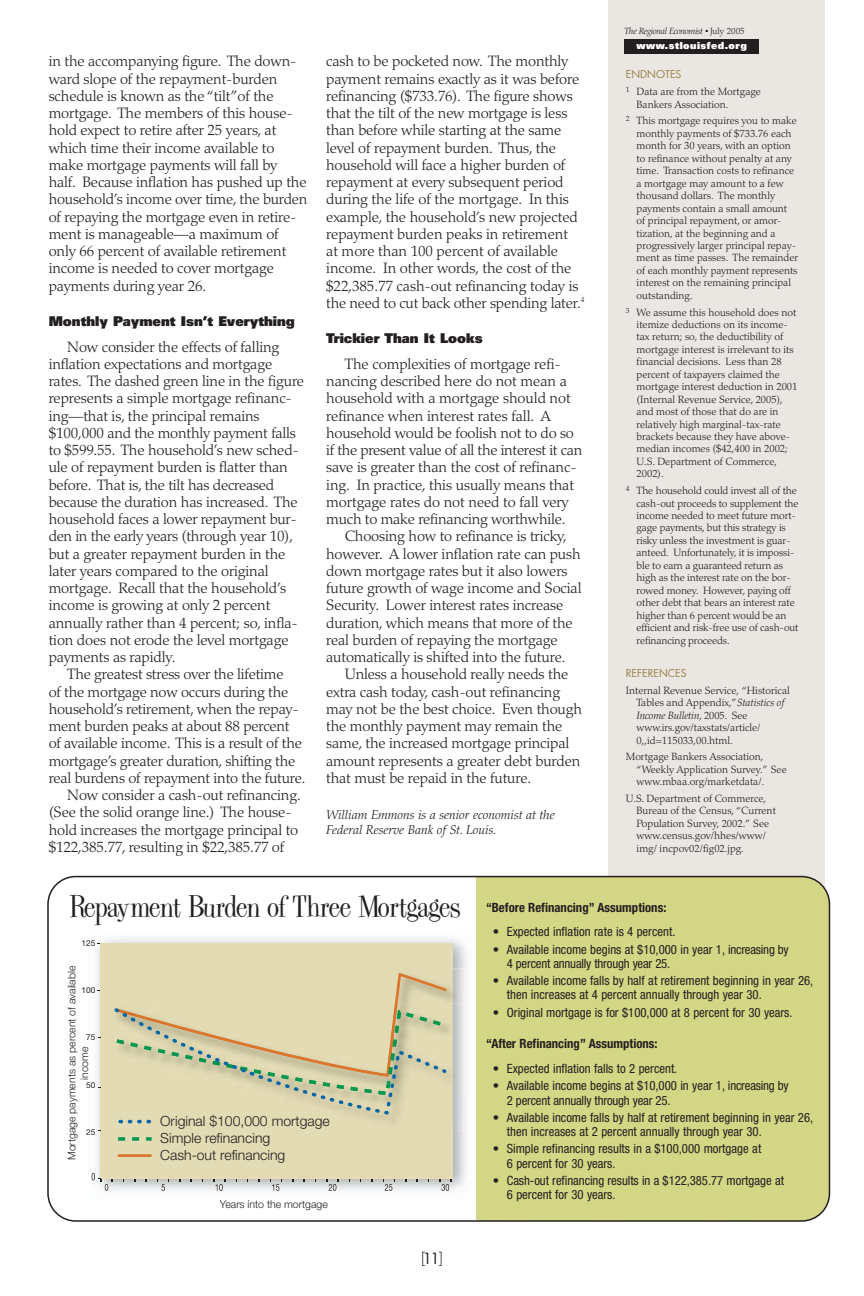
<style>
.page{position:relative;width:864px;height:1296px;background:#fff}
.page>*{position:absolute;margin:0;border:0;box-sizing:border-box;transform-origin:0 0}
.t1{font:33px "Pike";letter-spacing:-.015em;color:#231f20}
.t2{font:300 15px/17.2px "Palatino";letter-spacing:-.01em;color:#231f20}
.t3{font:300 15px "Futura";color:#231f20}
.t4{font:300 13.95px/16.8px "Helvetica Neue";color:#231f20}
.t5{font:900 13.5px "Univers";color:#231f20}
.t6{font:condensed 12.75px/14.2px "Helvetica Neue";color:#231f20}
.t7{font:italic 300 12.75px/15px "Palatino";color:#231f20}
.t8{font:700 condensed 12.75px "Helvetica Neue";color:#231f20}
.t9{font:300 10.5px/12.5px "Palatino";color:#231f20}
.t10{font:300 10.5px/12.6px "Helvetica Neue";color:#231f20;text-align:center}
.t11{font:10.5px "Futura";color:#9a824b}
.t12{font:900 9.75px "Univers";letter-spacing:.05em;color:#fff}
.t13{font:italic 300 9px "Palatino";letter-spacing:-.035em;color:#231f20}
.t14{font:8.1px "Helvetica Neue";color:#231f20}
.s1{font-style:normal}
.s2{font-style:italic}
.s3{font-weight:400}
</style>
<div class="page">
<div style="left:608px;top:0;width:216px;height:1026px;background:#eae6e1"></div>
<div style="left:624px;top:39px;width:135px;height:15px;background:#231f20"></div>
<svg style="left:47px;top:876px;width:783px;height:346px"></svg>
<p class="t13" style="left:624px;top:27px;width:122px">The Regional Economist ■ <span class="s1">July 2005</span></p>
<p class="t2" style="left:49px;top:54px;width:260px">in the accompanying figure. The down&shy;ward slope of the repayment-burden schedule is known as the “tilt”of the mortgage. The members of this house&shy;hold expect to retire after 25 years, at which time their income available to make mortgage payments will fall by half. Because inflation has pushed up the household’s income over time, the burden of repaying the mortgage even in retire&shy;ment is manageable—a maximum of only 66 percent of available retirement income is needed to cover mortgage payments during year 26.</p>
<p class="t5" style="left:49px;top:316px;width:248px">Monthly Payment Isn’t Everything</p>
<p class="t2" style="left:49px;top:340px;width:257px;text-indent:19px">Now consider the effects of falling inflation expectations and mortgage rates. The dashed green line in the figure represents a simple mortgage refinanc&shy;ing—that is, the principal remains $100,000 and the monthly payment falls to $599.55. The household’s new sched&shy;ule of repayment burden is flatter than before. That is, the tilt has decreased because the duration has increased. The household faces a lower repayment bur&shy;den in the early years (through year 10), but a greater repayment burden in the later years compared to the original mortgage. Recall that the household’s income is growing at only 2 percent annually rather than 4 percent; so, infla&shy;tion does not erode the level mortgage payments as rapidly.</p>
<p class="t2" style="left:67px;top:667px;width:218px">The greatest stress over the lifetime</p>
<p class="t2" style="left:49px;top:685px;width:241px">of the mortgage now occurs during the</p>
<p class="t2" style="left:49px;top:702px;width:252px">household’s retirement, when the repay-</p>
<p class="t2" style="left:49px;top:719px;width:242px">ment burden peaks at about 88 percent</p>
<p class="t2" style="left:49px;top:736px;width:255px">of available income. This is a result of the</p>
<p class="t2" style="left:49px;top:754px;width:248px">mortgage’s greater duration, shifting the</p>
<p class="t2" style="left:49px;top:771px;width:258px">real burdens of repayment into the future.</p>
<p class="t2" style="left:67px;top:788px;width:235px">Now consider a cash-out refinancing.</p>
<p class="t2" style="left:49px;top:805px;width:245px">(See the solid orange line.) The house-</p>
<p class="t2" style="left:49px;top:823px;width:251px">hold increases the mortgage principal to</p>
<p class="t2" style="left:49px;top:840px;width:237px">$122,385.77, resulting in $22,385.77 of</p>
<p class="t2" style="left:326px;top:54px;width:260px">cash to be pocketed now. The monthly payment remains exactly as it was before refinancing ($733.76). The figure shows that the tilt of the new mortgage is less than before while starting at the same level of repayment burden. Thus, the household will face a higher burden of repayment at every subsequent period during the life of the mortgage. In this example, the household’s new projected repayment burden peaks in retirement<br>at more than 100 percent of available income. In other words, the cost of the $22,385.77 cash-out refinancing today is the need to cut back other spending later.<sup>4</sup></p>
<p class="t5" style="left:326px;top:333px;width:158px">Trickier Than It Looks</p>
<p class="t2" style="left:326px;top:357px;width:258px;text-indent:19px">The complexities of mortgage refi&shy;nancing described here do not mean a household with a mortgage should not refinance when interest rates fall. A household would be foolish not to do so if the present value of all the interest it can save is greater than the cost of refinanc&shy;ing. In practice, this usually means that mortgage rates do not need to fall very much to make refinancing worthwhile.</p>
<p class="t2" style="left:326px;top:529px;width:257px;text-indent:19px">Choosing how to refinance is tricky, however. A lower inflation rate can push down mortgage rates but it also lowers future growth of wage income and Social Security. Lower interest rates increase duration, which means that more of the real burden of repaying the mortgage automatically is shifted into the future.</p>
<p class="t2" style="left:326px;top:667px;width:257px;text-indent:19px">Unless a household really needs the extra cash today, cash-out refinancing may not be the best choice. Even though the monthly payment may remain the same, the increased mortgage principal amount represents a greater debt burden that must be repaid in the future.</p>
<p class="t7" style="left:326px;top:809px;width:230px">William Emmons is a senior economist at the<br>Federal Reserve Bank of St. Louis.</p>
<p class="t12" style="left:636px;top:42px;width:112px">www.stlouisfed.org</p>
<p class="t11" style="left:626px;top:70px;width:57px">ENDNOTES</p>
<p class="t9" style="left:637px;top:87px;width:126px;text-indent:-11px"><sup>1</sup> Data are from the Mortgage<br>Bankers Association.</p>
<p class="t9" style="left:637px;top:116px;width:163px;text-indent:-11px"><sup>2</sup> This mortgage requires you to make monthly payments of $733.76 each month for 30 years, with an option to refinance without penalty at any time. Transaction costs to refinance a mortgage may amount to a few thousand dollars. The monthly payments contain a small amount of principal repayment, or amor&shy;tization, at the beginning and a progressively larger principal repay&shy;ment as time passes. The remainder of each monthly payment represents interest on the remaining principal outstanding.</p>
<p class="t9" style="left:637px;top:307px;width:162px;text-indent:-11px"><sup>3</sup> We assume this household does not itemize deductions on its income&shy;tax return; so, the deductibility of mortgage interest is irrelevant to its financial decisions. Less than 28 percent of taxpayers claimed the mortgage interest deduction in 2001 (Internal Revenue Service, 2005), and most of those that do are in relatively high marginal-tax-rate brackets because they have above&shy;median incomes ($42,400 in 2002;<br>U.S. Department of Commerce,<br>2002).</p>
<p class="t9" style="left:637px;top:486px;width:163px;text-indent:-11px"><sup>4</sup> The household could invest all of the cash-out proceeds to supplement the income needed to meet future mort&shy;gage payments, but this strategy is risky unless the investment is guar&shy;anteed. Unfortunately, it is impossi&shy;ble to earn a guaranteed return as high as the interest rate on the bor&shy;rowed money. However, paying off other debt that bears an interest rate higher than 6 percent would be an efficient and risk-free use of cash-out refinancing proceeds.</p>
<p class="t11" style="left:626px;top:668px;width:62px">REFERENCES</p>
<p class="t9" style="left:637px;top:685px;width:155px;text-indent:-11px">Internal Revenue Service, “Historical<br>Tables and Appendix,”<span class="s2">Statistics of<br>Income Bulletin</span>, 2005. See www.irs.gov/taxstats/article/<br>0,,id=115033,00.html.</p>
<p class="t9" style="left:637px;top:752px;width:152px;text-indent:-11px">Mortgage Bankers Association, “Weekly Application Survey.” See www.mbaa.org/marketdata/.</p>
<p class="t9" style="left:637px;top:793px;width:141px;text-indent:-11px">U.S. Department of Commerce,<br>Bureau of the Census, “Current<br>Population Survey, 2002.” See www.census.gov/hhes/www/ img/ incpov02/fig02.jpg.</p>
<h1 class="t1" style="left:69px;top:886px;width:393px">Repayment Burden of Three Mortgages</h1>
<p class="t8" style="left:486px;top:903px;width:182px">“Before Refinancing” Assumptions:</p>
<p class="t6" style="left:493px;top:926px;width:184px">• Expected inflation rate is 4 percent.</p>
<p class="t6" style="left:507px;top:943px;width:283px;text-indent:-14px">• Available income begins at $10,000 in year 1, increasing by<br>4 percent annually through year 25.</p>
<p class="t6" style="left:507px;top:975px;width:308px;text-indent:-14px">• Available income falls by half at retirement beginning in year 26, then increases at 4 percent annually through year 30.</p>
<p class="t6" style="left:493px;top:1006px;width:301px">• Original mortgage is for $100,000 at 8 percent for 30 years.</p>
<p class="t8" style="left:486px;top:1039px;width:173px">“After Refinancing” Assumptions:</p>
<p class="t6" style="left:493px;top:1062px;width:186px">• Expected inflation falls to 2 percent.</p>
<p class="t6" style="left:507px;top:1080px;width:283px;text-indent:-14px">• Available income begins at $10,000 in year 1, increasing by<br>2 percent annually through year 25.</p>
<p class="t6" style="left:507px;top:1111px;width:308px;text-indent:-14px">• Available income falls by half at retirement beginning in year 26, then increases at 2 percent annually through year 30.</p>
<p class="t6" style="left:507px;top:1143px;width:256px;text-indent:-14px">• Simple refinancing results in a $100,000 mortgage at<br>6 percent for 30 years.</p>
<p class="t6" style="left:507px;top:1174px;width:279px;text-indent:-14px">• Cash-out refinancing results in a $122,385.77 mortgage at<br>6 percent for 30 years.</p>
<p class="t14" style="left:81px;top:939px;width:15px">125</p>
<p class="t10" style="left:67px;top:1160px;width:196px;rotate:-90deg">Mortgage payments as percent of available income</p>
<p class="t14" style="left:81px;top:985px;width:15px">100</p>
<p class="t14" style="left:86px;top:1032px;width:11px">75</p>
<p class="t14" style="left:86px;top:1081px;width:11px">50</p>
<p class="t4" style="left:160px;top:1114px;width:171px">Original $100,000 mortgage<br>Simple refinancing<br>Cash-out refinancing</p>
<p class="t14" style="left:86px;top:1127px;width:11px">25</p>
<p class="t10" style="left:220px;top:1199px;width:109px">Years into the mortgage</p>
<p class="t3" style="left:421px;top:1251px;width:23px">[<span class="s3">11</span>]</p>
</div>
